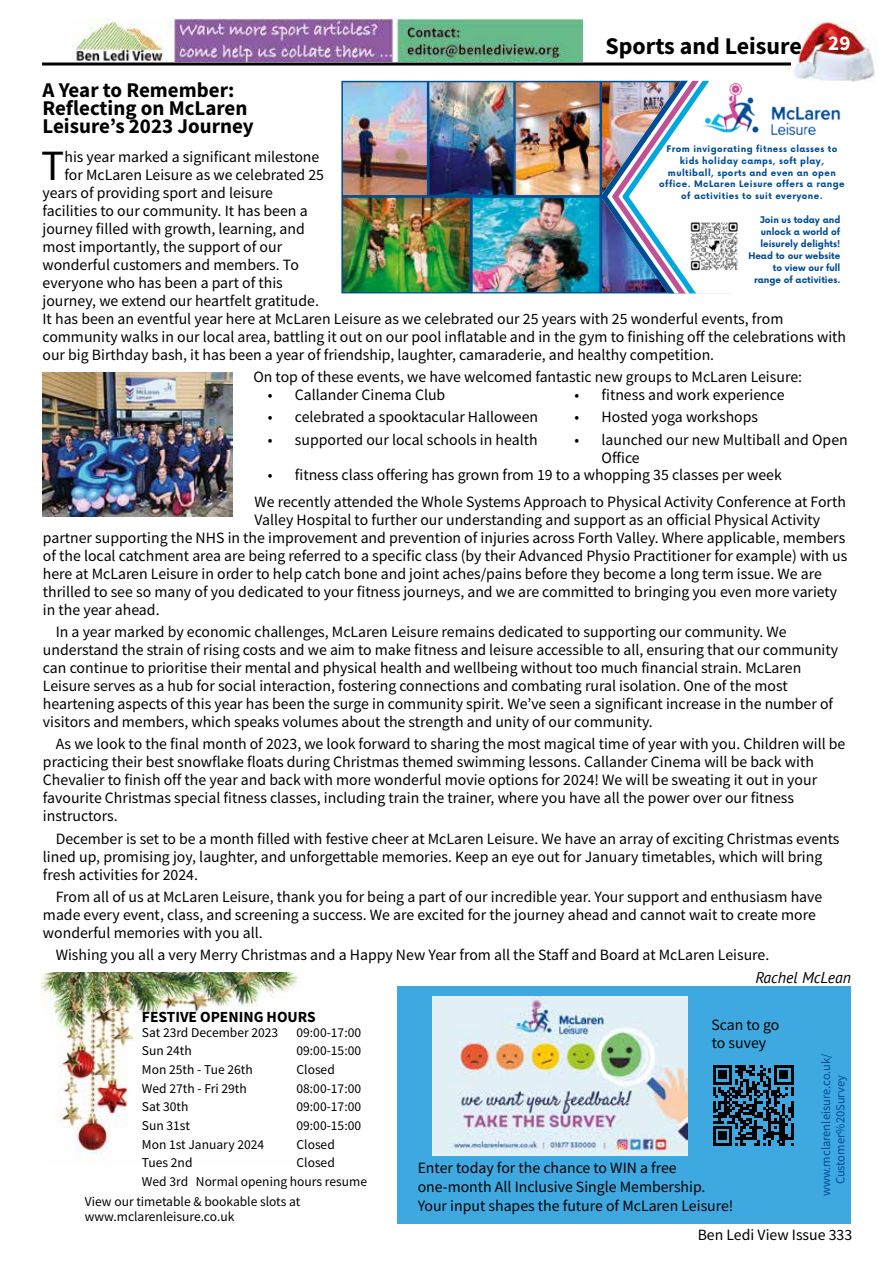
<style>
.page{position:relative;width:893px;height:1263px;background:#fff}
.page>*{position:absolute;margin:0;border:0;box-sizing:border-box;transform-origin:0 0}
.t1{font:43.2px "Source Sans Pro";color:#000}
.t2{font:500 26.1px "Now";color:#004d94}
.t3{font:700 24px "Source Sans Pro";color:#000}
.t4{font:700 21px/18px "Source Sans Pro";color:#000}
.t5{font:700 21px "Source Sans Pro";color:#fff}
.t6{font:15.75px/18px "Source Sans Pro";color:#000}
.t7{font:italic 15.75px "PT Sans";color:#000}
.t8{font:700 15.45px "Source Sans Pro";color:#000}
.t9{font:13.5px/18.6px "Source Sans Pro";color:#000}
.t10{font:12.45px/14.2px "Source Sans Pro";color:#00489a}
.t11{font:700 9px/12px "Now";color:#004d94;text-align:right}
.t12{font:700 8.85px/11.9px "Now";letter-spacing:.045em;color:#004d94;text-align:center}
</style>
<div class="page">
<hr style="left:42px;top:63px;width:810px;height:3px;background:#000">
<img style="left:791px;top:20px;width:84px;height:62px">
<div style="left:397px;top:986px;width:453px;height:238px;background:#3ea9e0"></div>
<img style="left:341px;top:81px;width:260px;height:212px">
<img style="left:601px;top:81px;width:11px;height:212px">
<svg style="left:612px;top:81px;width:10px;height:212px;background:#8b83aa"></svg>
<svg style="left:622px;top:81px;width:230px;height:212px"></svg>
<img style="left:698px;top:81px;width:153px;height:63px">
<img style="left:688px;top:220px;width:52px;height:51px">
<img style="left:433px;top:996px;width:255px;height:159px">
<svg style="left:713px;top:1065px;width:80px;height:81px"></svg>
<img style="left:72px;top:19px;width:511px;height:43px">
<img style="left:42px;top:972px;width:256px;height:190px">
<img style="left:43px;top:372px;width:189px;height:144px">
<h3 class="t3" style="left:605px;top:29px;width:198px">Sports and Leisure</h3>
<h3 class="t5" style="left:828px;top:29px;width:24px">29</h3>
<h3 class="t4" style="left:43px;top:80px;width:213px">A Year to Remember:<br>Reflecting on McLaren<br>Leisure’s 2023 Journey</h3>
<h1 class="t1" style="left:41px;top:138px;width:25px">T</h1>
<p class="t6" style="left:64px;top:148px;width:256px">his year marked a significant milestone</p>
<p class="t12" style="left:659px;top:143px;width:187px">From invigorating fitness classes to kids holiday camps, soft play, multiball, sports and even an open office. McLaren Leisure offers a range of activities to suit everyone.</p>
<p class="t11" style="left:748px;top:214px;width:94px">Join us today and unlock a world of leisurely delights!<br>Head to our website to view our full range of activities.</p>
<p class="t6" style="left:64px;top:166px;width:261px">for McLaren Leisure as we celebrated 25</p>
<p class="t6" style="left:43px;top:184px;width:232px">years of providing sport and leisure</p>
<p class="t6" style="left:43px;top:202px;width:267px">facilities to our community. It has been a</p>
<p class="t6" style="left:43px;top:220px;width:264px">journey filled with growth, learning, and</p>
<p class="t6" style="left:43px;top:238px;width:241px">most importantly, the support of our</p>
<p class="t6" style="left:43px;top:256px;width:258px">wonderful customers and members. To</p>
<p class="t6" style="left:43px;top:274px;width:242px">everyone who has been a part of this</p>
<p class="t6" style="left:43px;top:292px;width:278px">journey, we extend our heartfelt gratitude.</p>
<p class="t6" style="left:43px;top:310px;width:742px">It has been an eventful year here at McLaren Leisure as we celebrated our 25 years with 25 wonderful events, from</p>
<p class="t6" style="left:43px;top:328px;width:805px">community walks in our local area, battling it out on our pool inflatable and in the gym to finishing off the celebrations with</p>
<p class="t6" style="left:43px;top:346px;width:673px">our big Birthday bash, it has been a year of friendship, laughter, camaraderie, and healthy competition.</p>
<p class="t6" style="left:253px;top:368px;width:550px">On top of these events, we have welcomed fantastic new groups to McLaren Leisure:</p>
<h2 class="t2" style="left:597px;top:168px;width:9px">.</h2>
<p class="t6" style="left:575px;top:386px;width:211px">• fitness and work experience</p>
<p class="t6" style="left:575px;top:408px;width:185px">• Hosted yoga workshops</p>
<p class="t6" style="left:602px;top:430px;width:248px;text-indent:-27px">• launched our new Multiball and Open<br>Office</p>
<p class="t6" style="left:254px;top:461px;width:593px;line-height:27px;text-indent:14px">• fitness class offering has grown from 19 to a whopping 35 classes per week<br>We recently attended the Whole Systems Approach to Physical Activity Conference at Forth</p>
<p class="t6" style="left:43px;top:511px;width:806px;text-indent:211px">Valley Hospital to further our understanding and support as an official Physical Activity partner supporting the NHS in the improvement and prevention of injuries across Forth Valley. Where applicable, members of the local catchment area are being referred to a specific class (by their Advanced Physio Practitioner for example) with us here at McLaren Leisure in order to help catch bone and joint aches/pains before they become a long term issue. We are thrilled to see so many of you dedicated to your fitness journeys, and we are committed to bringing you even more variety in the year ahead.</p>
<p class="t6" style="left:43px;top:623px;width:797px;text-indent:13px">In a year marked by economic challenges, McLaren Leisure remains dedicated to supporting our community. We understand the strain of rising costs and we aim to make fitness and leisure accessible to all, ensuring that our community can continue to prioritise their mental and physical health and wellbeing without too much financial strain. McLaren Leisure serves as a hub for social interaction, fostering connections and combating rural isolation. One of the most heartening aspects of this year has been the surge in community spirit. We’ve seen a significant increase in the number of visitors and members, which speaks volumes about the strength and unity of our community.</p>
<p class="t6" style="left:43px;top:735px;width:804px;text-indent:13px">As we look to the final month of 2023, we look forward to sharing the most magical time of year with you. Children will be practicing their best snowflake floats during Christmas themed swimming lessons. Callander Cinema will be back with Chevalier to finish off the year and back with more wonderful movie options for 2024! We will be sweating it out in your favourite Christmas special fitness classes, including train the trainer, where you have all the power over our fitness instructors.</p>
<p class="t6" style="left:43px;top:829px;width:798px;text-indent:13px">December is set to be a month filled with festive cheer at McLaren Leisure. We have an array of exciting Christmas events lined up, promising joy, laughter, and unforgettable memories. Keep an eye out for January timetables, which will bring fresh activities for 2024.</p>
<p class="t6" style="left:43px;top:888px;width:781px;text-indent:13px">From all of us at McLaren Leisure, thank you for being a part of our incredible year. Your support and enthusiasm have made every event, class, and screening a success. We are excited for the journey ahead and cannot wait to create more wonderful memories with you all.</p>
<p class="t6" style="left:56px;top:946px;width:715px">Wishing you all a very Merry Christmas and a Happy New Year from all the Staff and Board at McLaren Leisure.</p>
<p class="t7" style="left:755px;top:968px;width:97px">Rachel McLean</p>
<p class="t6" style="left:268px;top:386px;width:179px">• Callander Cinema Club</p>
<p class="t6" style="left:268px;top:408px;width:272px">• celebrated a spooktacular Halloween</p>
<p class="t6" style="left:268px;top:430px;width:271px">• supported our local schools in health</p>
<p class="t8" style="left:142px;top:1006px;width:175px">FESTIVE OPENING HOURS</p>
<p class="t9" style="left:142px;top:1023px;width:138px">Sat 23rd December 2023</p>
<p class="t9" style="left:297px;top:1023px;width:66px">09:00-17:00</p>
<p class="t9" style="left:142px;top:1041px;width:51px">Sun 24th</p>
<p class="t9" style="left:297px;top:1041px;width:66px">09:00-15:00</p>
<p class="t9" style="left:142px;top:1060px;width:112px">Mon 25th - Tue 26th</p>
<p class="t9" style="left:297px;top:1060px;width:40px">Closed</p>
<p class="t9" style="left:142px;top:1079px;width:106px">Wed 27th - Fri 29th</p>
<p class="t9" style="left:297px;top:1079px;width:66px">08:00-17:00</p>
<p class="t9" style="left:142px;top:1097px;width:48px">Sat 30th</p>
<p class="t9" style="left:297px;top:1097px;width:66px">09:00-17:00</p>
<p class="t9" style="left:142px;top:1116px;width:50px">Sun 31st</p>
<p class="t9" style="left:297px;top:1116px;width:66px">09:00-15:00</p>
<p class="t9" style="left:142px;top:1135px;width:124px">Mon 1st January 2024</p>
<p class="t9" style="left:297px;top:1135px;width:40px">Closed</p>
<p class="t9" style="left:142px;top:1153px;width:52px">Tues 2nd</p>
<p class="t9" style="left:142px;top:1153px;width:227px;text-indent:155px">Closed<br>Wed 3rd Normal opening hours resume</p>
<p class="t9" style="left:85px;top:1194px;width:217px;line-height:15px">View our timetable &amp; bookable slots at www.mclarenleisure.co.uk</p>
<p class="t6" style="left:711px;top:1016px;width:70px">Scan to go to suvey</p>
<p class="t6" style="left:418px;top:1158px;width:317px;line-height:19px">Enter today for the chance to WIN a free one-month All Inclusive Single Membership.<br>Your input shapes the future of McLaren Leisure!</p>
<p class="t10" style="left:819px;top:1184px;width:133px;text-indent:-12px;rotate:-90deg">www.mclarenleisure.co.uk/<br>Customer%20Survey</p>
<p class="t6" style="left:698px;top:1226px;width:156px">Ben Ledi View Issue 333</p>
</div>
